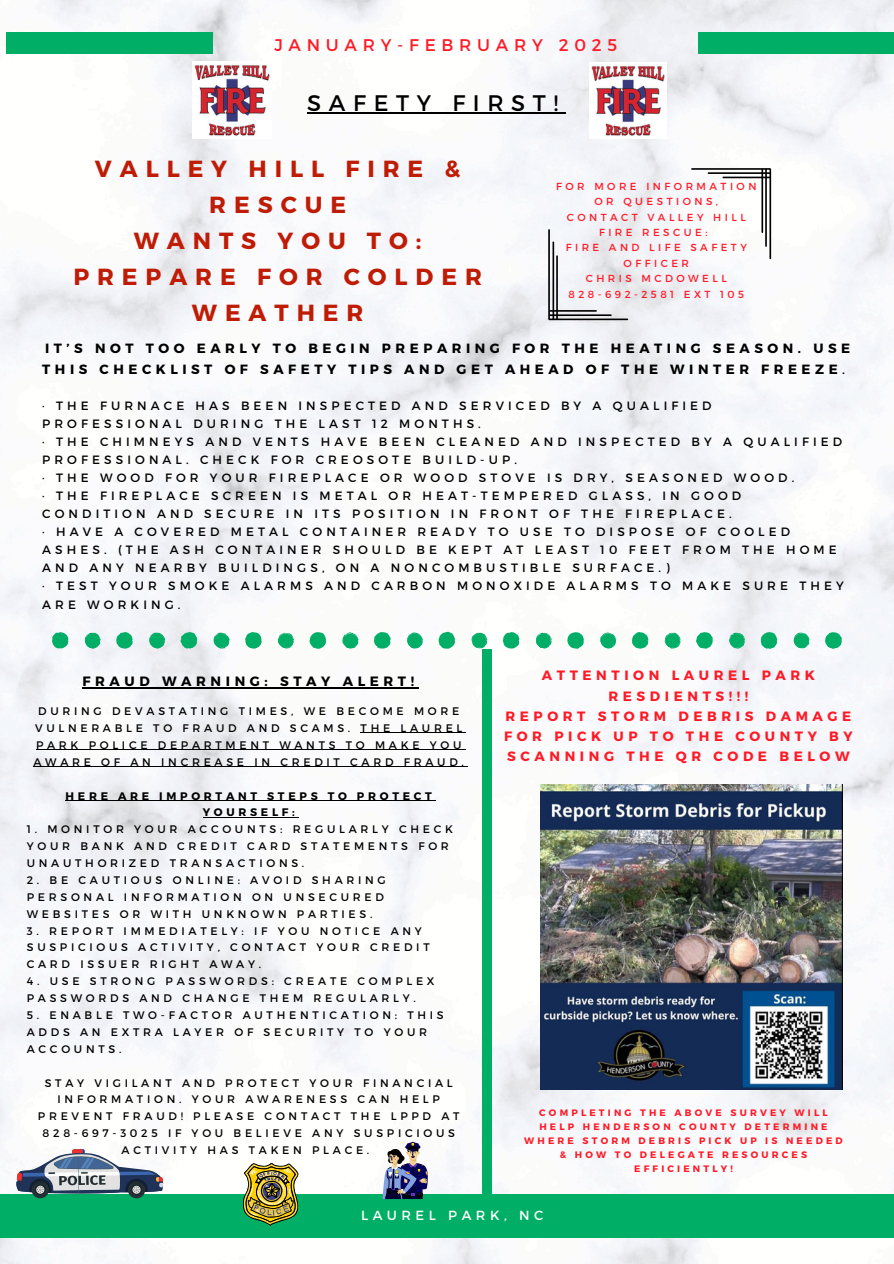
<style>
.page{position:relative;width:894px;height:1264px;background:#fff}
.page>*{position:absolute;margin:0;border:0;box-sizing:border-box;transform-origin:0 0}
.t1{font:700 23.25px/36px "Montserrat";letter-spacing:.34em;color:#bf1c06;text-align:center}
.t2{font:22.5px "Montserrat";letter-spacing:.34em;color:#000}
.t3{font:16.95px "Montserrat";letter-spacing:.34em;color:#ff1a26}
.t4{font:700 13.5px/20.2px "Montserrat";letter-spacing:.34em;color:#ff1a26;text-align:center}
.t5{font:700 13.5px "Montserrat";letter-spacing:.34em;color:#000}
.t6{font:700 13.35px/20.1px "Montserrat";letter-spacing:.34em;color:#000}
.t7{font:13.2px "Montserrat";letter-spacing:.34em;color:#fff}
.t8{font:12px/18px "Montserrat";letter-spacing:.34em;color:#000}
.t9{font:10.95px/16.8px "Montserrat";letter-spacing:.34em;color:#000}
.t10{font:700 10.95px/16.8px "Montserrat";letter-spacing:.34em;color:#000;text-align:center}
.t11{font:10.2px/15.3px "Montserrat";letter-spacing:.34em;color:#ff1a26;text-align:center}
.t12{font:700 9.45px/14.1px "Montserrat";letter-spacing:.34em;color:#ff1a26;text-align:center}
.s1{font-weight:400}
</style>
<div class="page">
<img style="left:0;top:0;width:893px;height:1263px">
<div style="left:0;top:1194px;width:893px;height:43px;background:#00ae65"></div>
<div style="left:6px;top:32px;width:207px;height:22px;background:#00ae65"></div>
<div style="left:697px;top:32px;width:196px;height:22px;background:#00ae65"></div>
<img style="left:192px;top:61px;width:79px;height:78px">
<img style="left:589px;top:62px;width:77px;height:77px">
<hr style="left:548px;top:229px;width:1px;height:90px;background:#000">
<hr style="left:552px;top:241px;width:2px;height:78px;background:#000">
<hr style="left:556px;top:255px;width:1px;height:64px;background:#000">
<hr style="left:548px;top:318px;width:80px;height:2px;background:#000">
<hr style="left:549px;top:314px;width:62px;height:2px;background:#000">
<hr style="left:549px;top:310px;width:47px;height:2px;background:#000">
<hr style="left:769px;top:169px;width:1px;height:90px;background:#000">
<hr style="left:765px;top:169px;width:1px;height:78px;background:#000">
<hr style="left:761px;top:169px;width:2px;height:64px;background:#000">
<hr style="left:691px;top:168px;width:79px;height:2px;background:#000">
<hr style="left:707px;top:172px;width:63px;height:2px;background:#000">
<hr style="left:722px;top:177px;width:48px;height:1px;background:#000">
<svg style="left:309px;top:632px;width:17px;height:16px"></svg>
<svg style="left:278px;top:632px;width:16px;height:16px"></svg>
<svg style="left:245px;top:632px;width:17px;height:16px"></svg>
<svg style="left:600px;top:632px;width:16px;height:16px"></svg>
<svg style="left:567px;top:632px;width:17px;height:16px"></svg>
<svg style="left:213px;top:632px;width:17px;height:16px"></svg>
<svg style="left:535px;top:632px;width:16px;height:16px"></svg>
<svg style="left:503px;top:632px;width:16px;height:16px"></svg>
<svg style="left:180px;top:632px;width:17px;height:16px"></svg>
<svg style="left:471px;top:632px;width:16px;height:16px"></svg>
<svg style="left:438px;top:631px;width:17px;height:17px"></svg>
<svg style="left:728px;top:632px;width:16px;height:16px"></svg>
<svg style="left:149px;top:632px;width:16px;height:16px"></svg>
<svg style="left:406px;top:632px;width:17px;height:16px"></svg>
<svg style="left:374px;top:632px;width:16px;height:16px"></svg>
<svg style="left:695px;top:632px;width:17px;height:16px"></svg>
<svg style="left:116px;top:632px;width:17px;height:16px"></svg>
<svg style="left:664px;top:632px;width:16px;height:16px"></svg>
<svg style="left:85px;top:632px;width:16px;height:16px"></svg>
<svg style="left:631px;top:632px;width:17px;height:16px"></svg>
<svg style="left:52px;top:632px;width:16px;height:16px"></svg>
<svg style="left:342px;top:632px;width:16px;height:16px"></svg>
<svg style="left:760px;top:632px;width:17px;height:16px"></svg>
<svg style="left:793px;top:632px;width:16px;height:16px"></svg>
<svg style="left:824px;top:632px;width:17px;height:16px"></svg>
<svg style="left:243px;top:1162px;width:56px;height:63px"></svg>
<svg style="left:382px;top:1141px;width:48px;height:57px"></svg>
<svg style="left:16px;top:1149px;width:147px;height:49px"></svg>
<hr style="left:307px;top:112px;width:259px;height:1px;background:#000">
<hr style="left:82px;top:687px;width:337px;height:1px;background:#000">
<hr style="left:360px;top:732px;width:106px;height:1px;background:#000">
<hr style="left:36px;top:749px;width:429px;height:1px;background:#000">
<hr style="left:33px;top:766px;width:434px;height:1px;background:#000">
<hr style="left:66px;top:800px;width:369px;height:1px;background:#000">
<hr style="left:203px;top:817px;width:95px;height:1px;background:#000">
<img style="left:540px;top:784px;width:302px;height:305px">
<div style="left:482px;top:649px;width:9px;height:548px;background:#00ae65"></div>
<p class="t3" style="left:274px;top:34px;width:344px">JANUARY-FEBRUARY 2025</p>
<h2 class="t2" style="left:307px;top:89px;width:252px">SAFETY FIRST!</h2>
<p class="t1" style="left:73px;top:149px;width:410px">VALLEY HILL FIRE &amp;<br>RESCUE<br>WANTS YOU TO:<br>PREPARE FOR COLDER<br>WEATHER</p>
<p class="t11" style="left:556px;top:178px;width:202px">FOR MORE INFORMATION<br>OR QUESTIONS,</p>
<h1 class="t11" style="left:599px;top:209px;width:148px;text-align:left;text-indent:-32px">CONTACT VALLEY HILL<br>FIRE RESCUE:</h1>
<p class="t11" style="left:565px;top:240px;width:182px">FIRE AND LIFE SAFETY<br>OFFICER</p>
<p class="t11" style="left:585px;top:270px;width:143px">CHRIS MCDOWELL</p>
<p class="t11" style="left:568px;top:286px;width:177px">828-692-2581 EXT 105</p>
<h5 class="t6" style="left:42px;top:338px;width:809px">IT’S NOT TOO EARLY TO BEGIN PREPARING FOR THE HEATING SEASON. USE<br>THIS CHECKLIST OF SAFETY TIPS AND GET AHEAD OF THE WINTER FREEZE<span class="s1">.</span></h5>
<h6 class="t8" style="left:42px;top:396px;width:802px">· THE FURNACE HAS BEEN INSPECTED AND SERVICED BY A QUALIFIED PROFESSIONAL DURING THE LAST 12 MONTHS.<br>· THE CHIMNEYS AND VENTS HAVE BEEN CLEANED AND INSPECTED BY A QUALIFIED PROFESSIONAL. CHECK FOR CREOSOTE BUILD-UP.<br>· THE WOOD FOR YOUR FIREPLACE OR WOOD STOVE IS DRY, SEASONED WOOD.<br>· THE FIREPLACE SCREEN IS METAL OR HEAT-TEMPERED GLASS, IN GOOD CONDITION AND SECURE IN ITS POSITION IN FRONT OF THE FIREPLACE.<br>· HAVE A COVERED METAL CONTAINER READY TO USE TO DISPOSE OF COOLED ASHES. (THE ASH CONTAINER SHOULD BE KEPT AT LEAST 10 FEET FROM THE HOME AND ANY NEARBY BUILDINGS, ON A NONCOMBUSTIBLE SURFACE.)<br>· TEST YOUR SMOKE ALARMS AND CARBON MONOXIDE ALARMS TO MAKE SURE THEY ARE WORKING.</h6>
<p class="t5" style="left:82px;top:672px;width:333px">FRAUD WARNING: STAY ALERT!</p>
<p class="t9" style="left:33px;top:702px;width:432px;text-align:center">DURING DEVASTATING TIMES, WE BECOME MORE VULNERABLE TO FRAUD AND SCAMS. THE LAUREL PARK POLICE DEPARTMENT WANTS TO MAKE YOU AWARE OF AN INCREASE IN CREDIT CARD FRAUD.</p>
<p class="t10" style="left:66px;top:786px;width:367px">HERE ARE IMPORTANT STEPS TO PROTECT<br>YOURSELF:</p>
<p class="t9" style="left:27px;top:820px;width:427px">1. MONITOR YOUR ACCOUNTS: REGULARLY CHECK<br>YOUR BANK AND CREDIT CARD STATEMENTS FOR<br>UNAUTHORIZED TRANSACTIONS.</p>
<p class="t9" style="left:27px;top:871px;width:360px">2. BE CAUTIOUS ONLINE: AVOID SHARING<br>PERSONAL INFORMATION ON UNSECURED<br>WEBSITES OR WITH UNKNOWN PARTIES.</p>
<p class="t9" style="left:27px;top:921px;width:404px">3. REPORT IMMEDIATELY: IF YOU NOTICE ANY<br>SUSPICIOUS ACTIVITY, CONTACT YOUR CREDIT<br>CARD ISSUER RIGHT AWAY.</p>
<p class="t9" style="left:27px;top:972px;width:409px">4. USE STRONG PASSWORDS: CREATE COMPLEX<br>PASSWORDS AND CHANGE THEM REGULARLY.</p>
<p class="t9" style="left:27px;top:1006px;width:418px">5. ENABLE TWO-FACTOR AUTHENTICATION: THIS<br>ADDS AN EXTRA LAYER OF SECURITY TO YOUR<br>ACCOUNTS.</p>
<p class="t9" style="left:38px;top:1073px;width:423px;text-align:center">STAY VIGILANT AND PROTECT YOUR FINANCIAL INFORMATION. YOUR AWARENESS CAN HELP PREVENT FRAUD! PLEASE CONTACT THE LPPD AT 828-697-3025 IF YOU BELIEVE ANY SUSPICIOUS ACTIVITY HAS TAKEN PLACE.</p>
<h4 class="t4" style="left:504px;top:664px;width:350px">ATTENTION LAUREL PARK<br>RESDIENTS!!!<br>REPORT STORM DEBRIS DAMAGE<br>FOR PICK UP TO THE COUNTY BY<br>SCANNING THE QR CODE BELOW</h4>
<h4 class="t12" style="left:524px;top:1105px;width:320px">COMPLETING THE ABOVE SURVEY WILL<br>HELP HENDERSON COUNTY DETERMINE<br>WHERE STORM DEBRIS PICK UP IS NEEDED &amp; HOW TO DELEGATE RESOURCES<br>EFFICIENTLY!</h4>
<h3 class="t7" style="left:361px;top:1206px;width:184px">LAUREL PARK, NC</h3>
</div>
